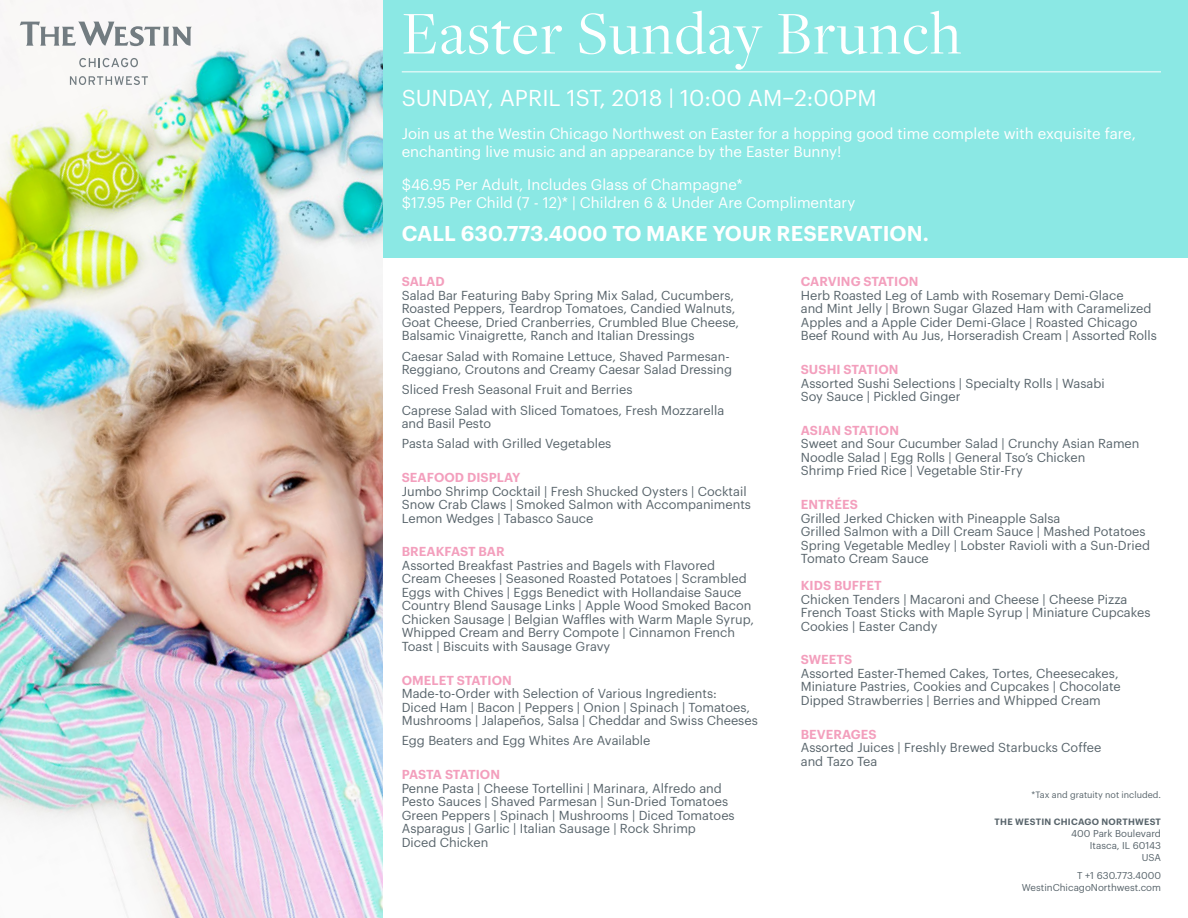
<style>
.page{position:relative;width:1188px;height:918px;background:#fff}
.page>*{position:absolute;margin:0;border:0;box-sizing:border-box;transform-origin:0 0}
.t1{font:63px "Freight Disp Pro";letter-spacing:.025em;color:#fff}
.t2{font:22.5px "Graphik Starwood";letter-spacing:.005em;color:#fff}
.t3{font:600 21px "Graphik Starwood";letter-spacing:.005em;color:#fff}
.t4{font:15px/18px "Graphik Starwood";color:#fff}
.t5{font:12.75px/13.5px "Graphik Starwood";color:#58646b}
.t6{font:600 12.75px "Graphik Starwood";letter-spacing:.005em;color:#f39fbd}
.t7{font:600 12.75px "Graphik Starwood";letter-spacing:-.015em;color:#f39fbd}
.t8{font:9.75px/12px "Graphik Starwood";color:#58646b;text-align:right}
.t9{font:9px "Graphik Starwood";color:#58646b}
.t10{font:600 9px "Graphik Starwood";letter-spacing:.03em;color:#58646b}
</style>
<div class="page">
<div style="left:382px;top:0;width:806px;height:257px;background:#8be8e4"></div>
<hr style="left:402px;top:71px;width:759px;height:1px;background:#fff">
<img style="left:0;top:0;width:382px;height:918px">
<svg style="left:20px;top:22px;width:172px;height:24px"></svg>
<svg style="left:70px;top:76px;width:78px;height:9px"></svg>
<svg style="left:79px;top:58px;width:59px;height:9px"></svg>
<p class="t1" style="left:402px;top:-8px;width:561px">Easter Sunday Brunch</p>
<p class="t2" style="left:402px;top:81px;width:476px">SUNDAY, APRIL 1ST, 2018 | 10:00 AM–2:00PM</p>
<p class="t4" style="left:402px;top:123px;width:736px">Join us at the Westin Chicago Northwest on Easter for a hopping good time complete with exquisite fare, enchanting live music and an appearance by the Easter Bunny!</p>
<p class="t4" style="left:402px;top:174px;width:455px">$46.95 Per Adult, Includes Glass of Champagne*<br>$17.95 Per Child (7 - 12)* | Children 6 &amp; Under Are Complimentary</p>
<p class="t3" style="left:402px;top:217px;width:529px">CALL 630.773.4000 TO MAKE YOUR RESERVATION.</p>
<p class="t6" style="left:402px;top:272px;width:44px">SALAD</p>
<p class="t5" style="left:402px;top:287px;width:339px">Salad Bar Featuring Baby Spring Mix Salad, Cucumbers, Roasted Peppers, Teardrop Tomatoes, Candied Walnuts, Goat Cheese, Dried Cranberries, Crumbled Blue Cheese, Balsamic Vinaigrette, Ranch and Italian Dressings</p>
<p class="t5" style="left:402px;top:348px;width:332px">Caesar Salad with Romaine Lettuce, Shaved Parmesan-<br>Reggiano, Croutons and Creamy Caesar Salad Dressing</p>
<p class="t5" style="left:402px;top:382px;width:232px">Sliced Fresh Seasonal Fruit and Berries</p>
<p class="t5" style="left:402px;top:402px;width:324px">Caprese Salad with Sliced Tomatoes, Fresh Mozzarella and Basil Pesto</p>
<p class="t5" style="left:402px;top:436px;width:211px">Pasta Salad with Grilled Vegetables</p>
<p class="t6" style="left:402px;top:468px;width:120px">SEAFOOD DISPLAY</p>
<p class="t5" style="left:402px;top:483px;width:351px">Jumbo Shrimp Cocktail | Fresh Shucked Oysters | Cocktail<br>Snow Crab Claws | Smoked Salmon with Accompaniments<br>Lemon Wedges | Tabasco Sauce</p>
<p class="t6" style="left:402px;top:542px;width:104px">BREAKFAST BAR</p>
<p class="t5" style="left:402px;top:557px;width:354px">Assorted Breakfast Pastries and Bagels with Flavored Cream Cheeses | Seasoned Roasted Potatoes | Scrambled Eggs with Chives | Eggs Benedict with Hollandaise Sauce Country Blend Sausage Links | Apple Wood Smoked Bacon Chicken Sausage | Belgian Waffles with Warm Maple Syrup, Whipped Cream and Berry Compote | Cinnamon French Toast | Biscuits with Sausage Gravy</p>
<p class="t6" style="left:402px;top:670px;width:112px">OMELET STATION</p>
<p class="t5" style="left:402px;top:686px;width:358px">Made-to-Order with Selection of Various Ingredients:<br>Diced Ham | Bacon | Peppers | Onion | Spinach | Tomatoes,<br>Mushrooms | Jalapeños, Salsa | Cheddar and Swiss Cheeses</p>
<p class="t5" style="left:402px;top:733px;width:250px">Egg Beaters and Egg Whites Are Available</p>
<p class="t7" style="left:402px;top:765px;width:100px">PASTA STATION</p>
<p class="t5" style="left:402px;top:780px;width:335px">Penne Pasta | Cheese Tortellini | Marinara, Alfredo and Pesto Sauces | Shaved Parmesan | Sun-Dried Tomatoes Green Peppers | Spinach | Mushrooms | Diced Tomatoes Asparagus | Garlic | Italian Sausage | Rock Shrimp<br>Diced Chicken</p>
<p class="t6" style="left:801px;top:272px;width:119px">CARVING STATION</p>
<p class="t5" style="left:801px;top:287px;width:358px">Herb Roasted Leg of Lamb with Rosemary Demi-Glace<br>and Mint Jelly | Brown Sugar Glazed Ham with Caramelized Apples and a Apple Cider Demi-Glace | Roasted Chicago Beef Round with Au Jus, Horseradish Cream | Assorted Rolls</p>
<p class="t6" style="left:801px;top:360px;width:99px">SUSHI STATION</p>
<p class="t5" style="left:801px;top:375px;width:305px">Assorted Sushi Selections | Specialty Rolls | Wasabi<br>Soy Sauce | Pickled Ginger</p>
<p class="t6" style="left:801px;top:420px;width:100px">ASIAN STATION</p>
<p class="t5" style="left:801px;top:436px;width:340px">Sweet and Sour Cucumber Salad | Crunchy Asian Ramen<br>Noodle Salad | Egg Rolls | General Tso’s Chicken<br>Shrimp Fried Rice | Vegetable Stir-Fry</p>
<p class="t6" style="left:801px;top:495px;width:59px">ENTRÉES</p>
<p class="t5" style="left:801px;top:510px;width:351px">Grilled Jerked Chicken with Pineapple Salsa<br>Grilled Salmon with a Dill Cream Sauce | Mashed Potatoes Spring Vegetable Medley | Lobster Ravioli with a Sun-Dried Tomato Cream Sauce</p>
<p class="t6" style="left:801px;top:576px;width:82px">KIDS BUFFET</p>
<p class="t5" style="left:801px;top:591px;width:351px">Chicken Tenders | Macaroni and Cheese | Cheese Pizza<br>French Toast Sticks with Maple Syrup | Miniature Cupcakes<br>Cookies | Easter Candy</p>
<p class="t6" style="left:801px;top:650px;width:53px">SWEETS</p>
<p class="t5" style="left:801px;top:665px;width:322px">Assorted Easter-Themed Cakes, Tortes, Cheesecakes,<br>Miniature Pastries, Cookies and Cupcakes | Chocolate<br>Dipped Strawberries | Berries and Whipped Cream</p>
<p class="t6" style="left:801px;top:724px;width:77px">BEVERAGES</p>
<p class="t5" style="left:801px;top:740px;width:302px">Assorted Juices | Freshly Brewed Starbucks Coffee and Tazo Tea</p>
<p class="t9" style="left:1032px;top:788px;width:131px">*Tax and gratuity not included.</p>
<p class="t10" style="left:995px;top:815px;width:168px">THE WESTIN CHICAGO NORTHWEST</p>
<p class="t8" style="left:1071px;top:827px;width:91px">400 Park Boulevard<br>Itasca, IL 60143<br>USA</p>
<p class="t8" style="left:1022px;top:869px;width:141px">T +1 630.773.4000<br>WestinChicagoNorthwest.com</p>
</div>
